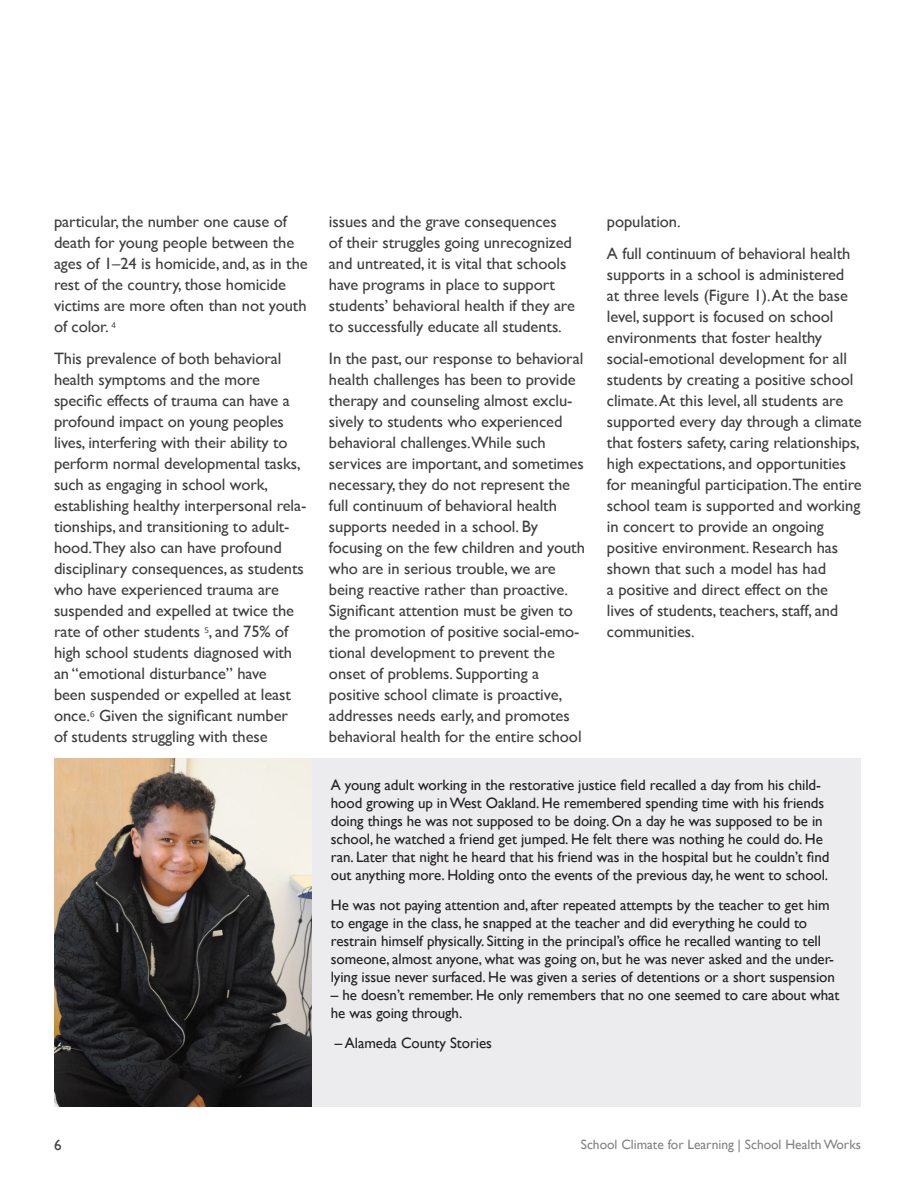
<style>
.page{position:relative;width:918px;height:1188px;background:#fff}
.page>*{position:absolute;margin:0;border:0;box-sizing:border-box;transform-origin:0 0}
.t1{font:16.5px/21px "Gill Sans";letter-spacing:-.005em;color:#3e3e3f}
.Sidebar_Text{font:15px/18px "Gill Sans";letter-spacing:-.005em;color:#231f20}
.Page_Number{font:15px "Gill Sans";color:#3e3e3f}
.t2{font:13.5px "Gill Sans";color:#808285}
</style>
<div class="page">
<div style="left:311px;top:758px;width:550px;height:349px;background:#ececee"></div>
<img style="left:54px;top:758px;width:257px;height:349px">
<p class="t1" style="left:54px;top:211px;width:255px">particular, the number one cause of death for young people between the ages of 1–24 is homicide, and, as in the rest of the country, those homicide victims are more often than not youth of color. <sup>4</sup></p>
<p class="t1" style="left:54px;top:348px;width:254px">This prevalence of both behavioral health symptoms and the more specific effects of trauma can have a profound impact on young peoples lives, interfering with their ability to perform normal developmental tasks, such as engaging in school work, establishing healthy interpersonal rela&shy;tionships, and transitioning to adult&shy;hood.They also can have profound disciplinary consequences, as students who have experienced trauma are suspended and expelled at twice the rate of other students <sup>5</sup>, and 75% of high school students diagnosed with an “emotional disturbance” have<br>been suspended or expelled at least once.<sup>6</sup> Given the significant number<br>of students struggling with these</p>
<p class="t1" style="left:329px;top:211px;width:248px">issues and the grave consequences<br>of their struggles going unrecognized and untreated, it is vital that schools have programs in place to support students’ behavioral health if they are to successfully educate all students.</p>
<p class="t1" style="left:329px;top:348px;width:257px">In the past, our response to behavioral health challenges has been to provide therapy and counseling almost exclu&shy;sively to students who experienced behavioral challenges.While such services are important, and sometimes necessary, they do not represent the full continuum of behavioral health supports needed in a school. By focusing on the few children and youth who are in serious trouble, we are being reactive rather than proactive.<br>Significant attention must be given to the promotion of positive social-emo&shy;tional development to prevent the onset of problems. Supporting a positive school climate is proactive, addresses needs early, and promotes behavioral health for the entire school</p>
<p class="Sidebar_Text" style="left:331px;top:776px;width:500px">A young adult working in the restorative justice field recalled a day from his child&shy;hood growing up in West Oakland. He remembered spending time with his friends doing things he was not supposed to be doing. On a day he was supposed to be in school, he watched a friend get jumped. He felt there was nothing he could do. He ran. Later that night he heard that his friend was in the hospital but he couldn’t find out anything more. Holding onto the events of the previous day, he went to school.</p>
<p class="Sidebar_Text" style="left:331px;top:896px;width:506px">He was not paying attention and, after repeated attempts by the teacher to get him to engage in the class, he snapped at the teacher and did everything he could to restrain himself physically. Sitting in the principal’s office he recalled wanting to tell someone, almost anyone, what was going on, but he was never asked and the under&shy;lying issue never surfaced. He was given a series of detentions or a short suspension</p>
<p class="Sidebar_Text" style="left:331px;top:986px;width:510px">– he doesn’t remember. He only remembers that no one seemed to care about what he was going through.</p>
<p class="Sidebar_Text" style="left:335px;top:1034px;width:159px">– Alameda County Stories</p>
<p class="t1" style="left:607px;top:211px;width:75px">population.</p>
<p class="t1" style="left:607px;top:243px;width:256px">A full continuum of behavioral health supports in a school is administered<br>at three levels (Figure 1). At the base level, support is focused on school environments that foster healthy social-emotional development for all students by creating a positive school climate. At this level, all students are supported every day through a climate that fosters safety, caring relationships, high expectations, and opportunities for meaningful participation.The entire school team is supported and working in concert to provide an ongoing positive environment. Research has shown that such a model has had<br>a positive and direct effect on the<br>lives of students, teachers, staff, and communities.</p>
<p class="Page_Number" style="left:54px;top:1136px;width:9px">6</p>
<p class="t2" style="left:581px;top:1136px;width:282px">School Climate for Learning | School Health Works</p>
</div>
